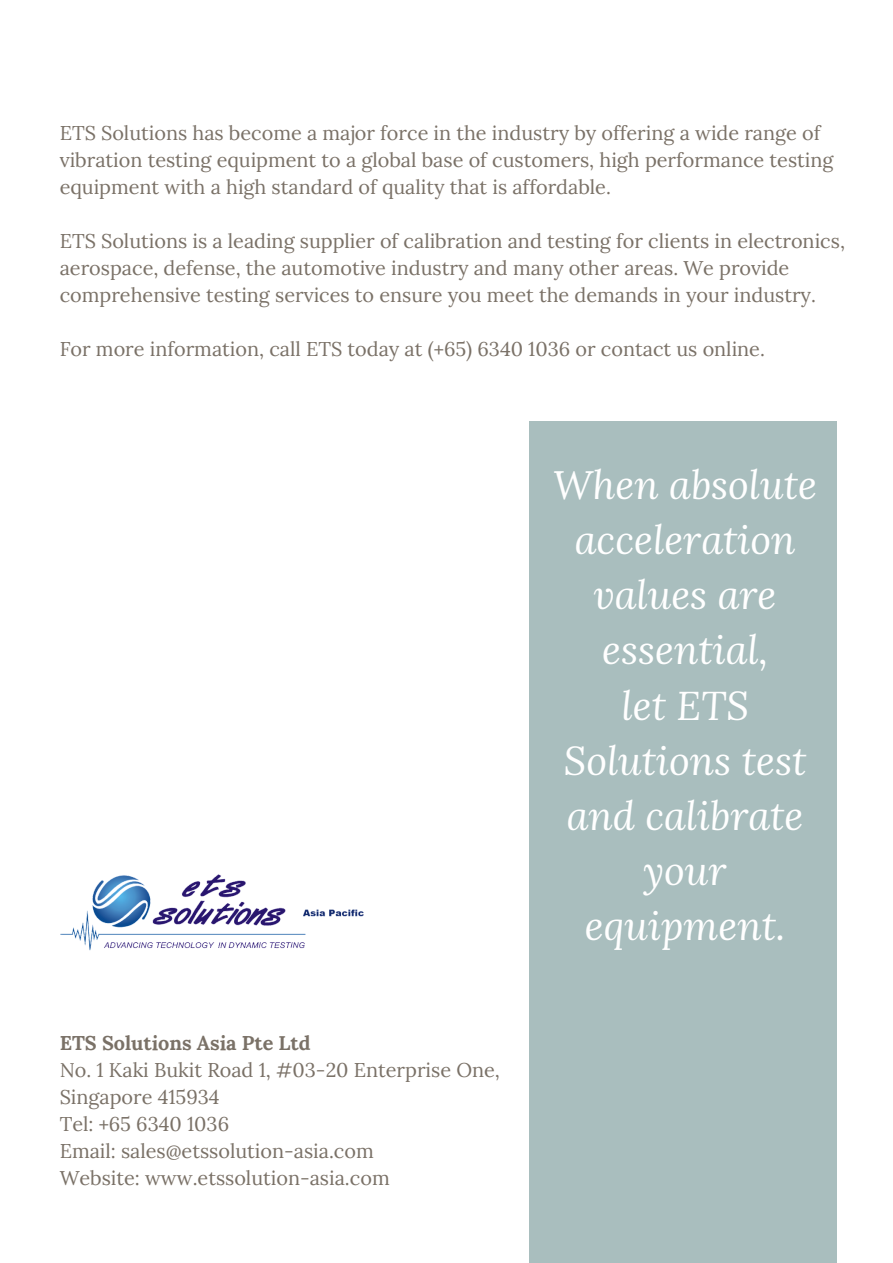
<style>
.page{position:relative;width:893px;height:1263px;background:#fff}
.page>*{position:absolute;margin:0;border:0;box-sizing:border-box;transform-origin:0 0}
.t1{font:italic 39.75px/55.2px "Lora";color:#fff;text-align:center}
.t2{font:19.8px/27px "Lora";color:#7a7167}
.t3{font:700 19.8px "Lora";color:#7a7167}
</style>
<div class="page">
<img style="left:60px;top:874px;width:304px;height:77px">
<div style="left:529px;top:421px;width:308px;height:842px;background:#a9bebe"></div>
<p class="t2" style="left:60px;top:119px;width:775px">ETS Solutions has become a major force in the industry by offering a wide range of vibration testing equipment to a global base of customers, high performance testing equipment with a high standard of quality that is affordable.</p>
<p class="t2" style="left:60px;top:227px;width:787px">ETS Solutions is a leading supplier of calibration and testing for clients in electronics, aerospace, defense, the automotive industry and many other areas. We provide comprehensive testing services to ensure you meet the demands in your industry.</p>
<p class="t2" style="left:60px;top:335px;width:707px">For more information, call ETS today at (+65) 6340 1036 or contact us online.</p>
<p class="t3" style="left:60px;top:1029px;width:252px">ETS Solutions Asia Pte Ltd</p>
<p class="t2" style="left:60px;top:1056px;width:442px">No. 1 Kaki Bukit Road 1, #03-20 Enterprise One,<br>Singapore 415934<br>Tel: +65 6340 1036<br>Email: sales@etssolution-asia.com<br>Website: www.etssolution-asia.com</p>
<h1 class="t1" style="left:553px;top:456px;width:265px">When absolute acceleration values are essential,<br>let ETS<br>Solutions test and calibrate your equipment.</h1>
</div>
